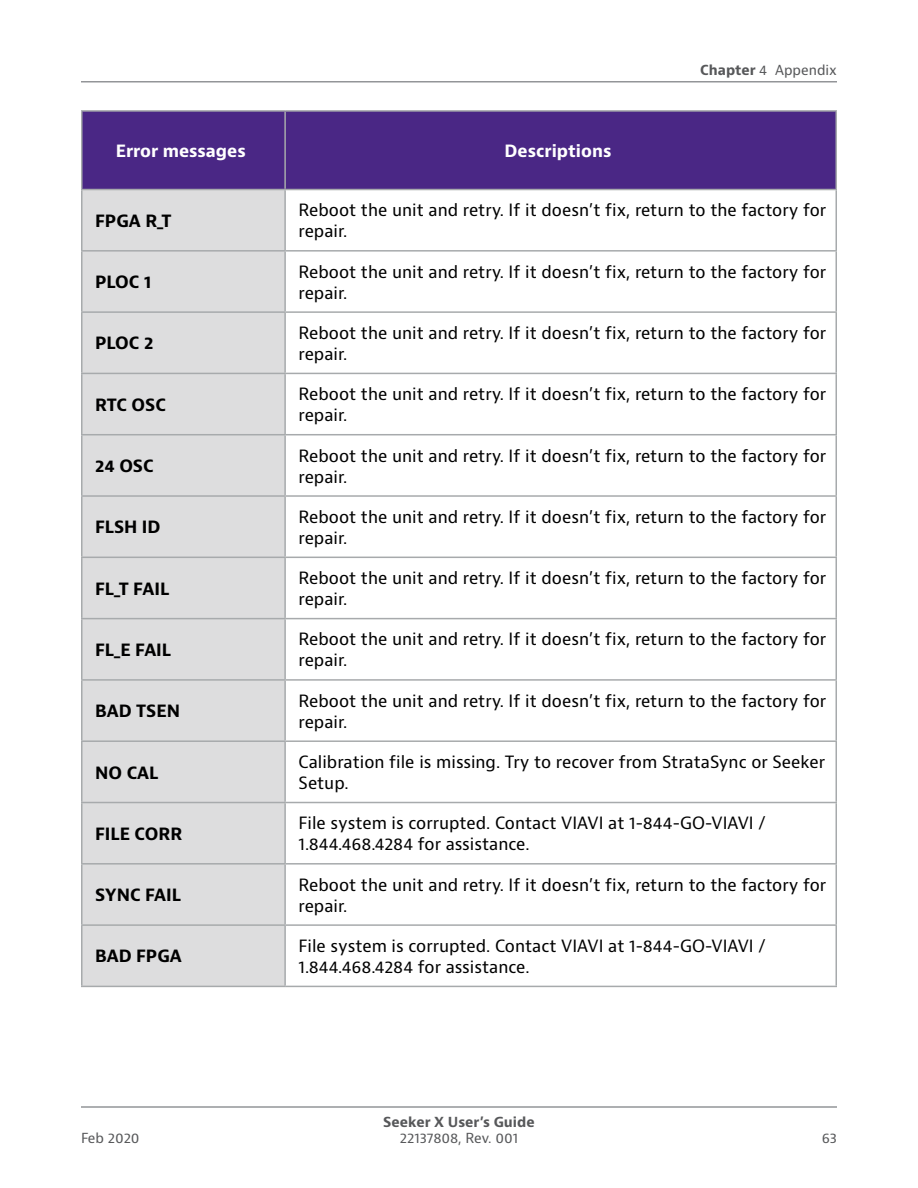
<style>
.page{position:relative;width:918px;height:1188px;background:#fff}
.page>*{position:absolute;margin:0;border:0;box-sizing:border-box;transform-origin:0 0}
.Body_1{font:16.5px/21px "Bernino Sans";color:#000}
.Body_1-2{font:700 16.5px "Bernino Sans";color:#000}
.Body_1-3{font:700 16.5px "Bernino Sans";color:#fff}
.t1{font:13.5px "Bernino Sans";letter-spacing:-.005em;color:#57585a}
.t2{font:700 13.5px "Bernino Sans";color:#57585a}
.s1{font-weight:700}
</style>
<div class="page">
<hr style="left:81px;top:1106px;width:756px;height:2px;background:#939598">
<hr style="left:81px;top:81px;width:756px;height:1px;background:#939598">
<div style="left:82px;top:112px;width:754px;height:77px;background:#4a2785"></div>
<div style="left:82px;top:190px;width:202px;height:796px;background:#ddddde"></div>
<hr style="left:81px;top:189px;width:204px;height:1px;background:#a7aaac">
<hr style="left:285px;top:189px;width:552px;height:1px;background:#a7aaac">
<hr style="left:81px;top:190px;width:1px;height:60px;background:#a7aaac">
<hr style="left:284px;top:190px;width:2px;height:60px;background:#a7aaac">
<hr style="left:836px;top:190px;width:1px;height:60px;background:#a7aaac">
<hr style="left:81px;top:250px;width:204px;height:2px;background:#a7aaac">
<hr style="left:81px;top:252px;width:1px;height:59px;background:#a7aaac">
<hr style="left:285px;top:250px;width:552px;height:2px;background:#a7aaac">
<hr style="left:284px;top:252px;width:2px;height:59px;background:#a7aaac">
<hr style="left:836px;top:252px;width:1px;height:59px;background:#a7aaac">
<hr style="left:81px;top:311px;width:204px;height:2px;background:#a7aaac">
<hr style="left:81px;top:313px;width:1px;height:60px;background:#a7aaac">
<hr style="left:285px;top:311px;width:552px;height:2px;background:#a7aaac">
<hr style="left:284px;top:313px;width:2px;height:60px;background:#a7aaac">
<hr style="left:836px;top:313px;width:1px;height:60px;background:#a7aaac">
<hr style="left:81px;top:373px;width:204px;height:1px;background:#a7aaac">
<hr style="left:81px;top:374px;width:1px;height:60px;background:#a7aaac">
<hr style="left:285px;top:373px;width:552px;height:1px;background:#a7aaac">
<hr style="left:284px;top:374px;width:2px;height:60px;background:#a7aaac">
<hr style="left:836px;top:374px;width:1px;height:60px;background:#a7aaac">
<hr style="left:81px;top:434px;width:204px;height:1px;background:#a7aaac">
<hr style="left:81px;top:435px;width:1px;height:60px;background:#a7aaac">
<hr style="left:285px;top:434px;width:552px;height:1px;background:#a7aaac">
<hr style="left:284px;top:435px;width:2px;height:60px;background:#a7aaac">
<hr style="left:836px;top:435px;width:1px;height:60px;background:#a7aaac">
<hr style="left:81px;top:495px;width:204px;height:2px;background:#a7aaac">
<hr style="left:81px;top:497px;width:1px;height:60px;background:#a7aaac">
<hr style="left:285px;top:495px;width:552px;height:2px;background:#a7aaac">
<hr style="left:284px;top:497px;width:2px;height:60px;background:#a7aaac">
<hr style="left:836px;top:497px;width:1px;height:60px;background:#a7aaac">
<hr style="left:81px;top:557px;width:204px;height:1px;background:#a7aaac">
<hr style="left:81px;top:558px;width:1px;height:60px;background:#a7aaac">
<hr style="left:285px;top:557px;width:552px;height:1px;background:#a7aaac">
<hr style="left:284px;top:558px;width:2px;height:60px;background:#a7aaac">
<hr style="left:836px;top:558px;width:1px;height:60px;background:#a7aaac">
<hr style="left:81px;top:618px;width:204px;height:1px;background:#a7aaac">
<hr style="left:81px;top:619px;width:1px;height:60px;background:#a7aaac">
<hr style="left:285px;top:618px;width:552px;height:1px;background:#a7aaac">
<hr style="left:284px;top:619px;width:2px;height:60px;background:#a7aaac">
<hr style="left:836px;top:619px;width:1px;height:60px;background:#a7aaac">
<hr style="left:81px;top:679px;width:204px;height:2px;background:#a7aaac">
<hr style="left:81px;top:681px;width:1px;height:59px;background:#a7aaac">
<hr style="left:285px;top:679px;width:552px;height:2px;background:#a7aaac">
<hr style="left:284px;top:681px;width:2px;height:59px;background:#a7aaac">
<hr style="left:836px;top:681px;width:1px;height:59px;background:#a7aaac">
<hr style="left:81px;top:740px;width:204px;height:2px;background:#a7aaac">
<hr style="left:81px;top:742px;width:1px;height:60px;background:#a7aaac">
<hr style="left:285px;top:740px;width:552px;height:2px;background:#a7aaac">
<hr style="left:284px;top:742px;width:2px;height:60px;background:#a7aaac">
<hr style="left:836px;top:742px;width:1px;height:60px;background:#a7aaac">
<hr style="left:81px;top:802px;width:204px;height:1px;background:#a7aaac">
<hr style="left:81px;top:803px;width:1px;height:60px;background:#a7aaac">
<hr style="left:285px;top:802px;width:552px;height:1px;background:#a7aaac">
<hr style="left:284px;top:803px;width:2px;height:60px;background:#a7aaac">
<hr style="left:836px;top:803px;width:1px;height:60px;background:#a7aaac">
<hr style="left:81px;top:863px;width:204px;height:2px;background:#a7aaac">
<hr style="left:81px;top:865px;width:1px;height:59px;background:#a7aaac">
<hr style="left:285px;top:863px;width:552px;height:2px;background:#a7aaac">
<hr style="left:284px;top:865px;width:2px;height:59px;background:#a7aaac">
<hr style="left:836px;top:865px;width:1px;height:59px;background:#a7aaac">
<hr style="left:81px;top:924px;width:204px;height:2px;background:#a7aaac">
<hr style="left:81px;top:926px;width:1px;height:60px;background:#a7aaac">
<hr style="left:285px;top:924px;width:552px;height:2px;background:#a7aaac">
<hr style="left:284px;top:926px;width:2px;height:60px;background:#a7aaac">
<hr style="left:836px;top:926px;width:1px;height:60px;background:#a7aaac">
<hr style="left:81px;top:986px;width:204px;height:1px;background:#a7aaac">
<hr style="left:285px;top:986px;width:552px;height:1px;background:#a7aaac">
<hr style="left:81px;top:110px;width:204px;height:2px;background:#a7aaac">
<hr style="left:81px;top:112px;width:1px;height:77px;background:#a7aaac">
<hr style="left:285px;top:110px;width:552px;height:2px;background:#a7aaac">
<hr style="left:284px;top:112px;width:2px;height:77px;background:#a7aaac">
<hr style="left:836px;top:112px;width:1px;height:77px;background:#a7aaac">
<p class="Body_1-3" style="left:116px;top:140px;width:132px">Error messages</p>
<p class="Body_1-3" style="left:505px;top:140px;width:108px">Descriptions</p>
<p class="t1" style="left:700px;top:62px;width:138px"><span class="s1">Chapter</span> 4 Appendix</p>
<p class="Body_1-2" style="left:95px;top:210px;width:78px">FPGA R_T</p>
<p class="Body_1" style="left:299px;top:200px;width:529px">Reboot the unit and retry. If it doesn’t fix, return to the factory for repair.</p>
<p class="Body_1-2" style="left:95px;top:271px;width:57px">PLOC 1</p>
<p class="Body_1" style="left:299px;top:261px;width:529px">Reboot the unit and retry. If it doesn’t fix, return to the factory for repair.</p>
<p class="Body_1-2" style="left:95px;top:333px;width:60px">PLOC 2</p>
<p class="Body_1" style="left:299px;top:323px;width:529px">Reboot the unit and retry. If it doesn’t fix, return to the factory for repair.</p>
<p class="Body_1-2" style="left:95px;top:394px;width:72px">RTC OSC</p>
<p class="Body_1" style="left:299px;top:384px;width:529px">Reboot the unit and retry. If it doesn’t fix, return to the factory for repair.</p>
<p class="Body_1-2" style="left:95px;top:455px;width:60px">24 OSC</p>
<p class="Body_1" style="left:299px;top:445px;width:529px">Reboot the unit and retry. If it doesn’t fix, return to the factory for repair.</p>
<p class="Body_1-2" style="left:95px;top:517px;width:67px">FLSH ID</p>
<p class="Body_1" style="left:299px;top:507px;width:529px">Reboot the unit and retry. If it doesn’t fix, return to the factory for repair.</p>
<p class="Body_1-2" style="left:95px;top:578px;width:75px">FL_T FAIL</p>
<p class="Body_1" style="left:299px;top:568px;width:529px">Reboot the unit and retry. If it doesn’t fix, return to the factory for repair.</p>
<p class="Body_1-2" style="left:95px;top:639px;width:77px">FL_E FAIL</p>
<p class="Body_1" style="left:299px;top:629px;width:529px">Reboot the unit and retry. If it doesn’t fix, return to the factory for repair.</p>
<p class="Body_1-2" style="left:95px;top:700px;width:86px">BAD TSEN</p>
<p class="Body_1" style="left:299px;top:691px;width:529px">Reboot the unit and retry. If it doesn’t fix, return to the factory for repair.</p>
<p class="Body_1-2" style="left:95px;top:762px;width:65px">NO CAL</p>
<p class="Body_1" style="left:299px;top:752px;width:528px">Calibration file is missing. Try to recover from StrataSync or Seeker<br>Setup.</p>
<p class="Body_1-2" style="left:95px;top:823px;width:88px">FILE CORR</p>
<p class="Body_1" style="left:299px;top:813px;width:468px">File system is corrupted. Contact VIAVI at 1-844-GO-VIAVI /<br>1.844.468.4284 for assistance.</p>
<p class="Body_1-2" style="left:95px;top:884px;width:87px">SYNC FAIL</p>
<p class="Body_1" style="left:299px;top:874px;width:529px">Reboot the unit and retry. If it doesn’t fix, return to the factory for repair.</p>
<p class="Body_1-2" style="left:95px;top:946px;width:88px">BAD FPGA</p>
<p class="Body_1" style="left:299px;top:936px;width:468px">File system is corrupted. Contact VIAVI at 1-844-GO-VIAVI /<br>1.844.468.4284 for assistance.</p>
<p class="t2" style="left:383px;top:1113px;width:153px">Seeker X User’s Guide</p>
<p class="t1" style="left:81px;top:1129px;width:60px">Feb 2020</p>
<p class="t1" style="left:400px;top:1129px;width:120px">22137808, Rev. 001</p>
<p class="t1" style="left:822px;top:1129px;width:17px">63</p>
</div>
